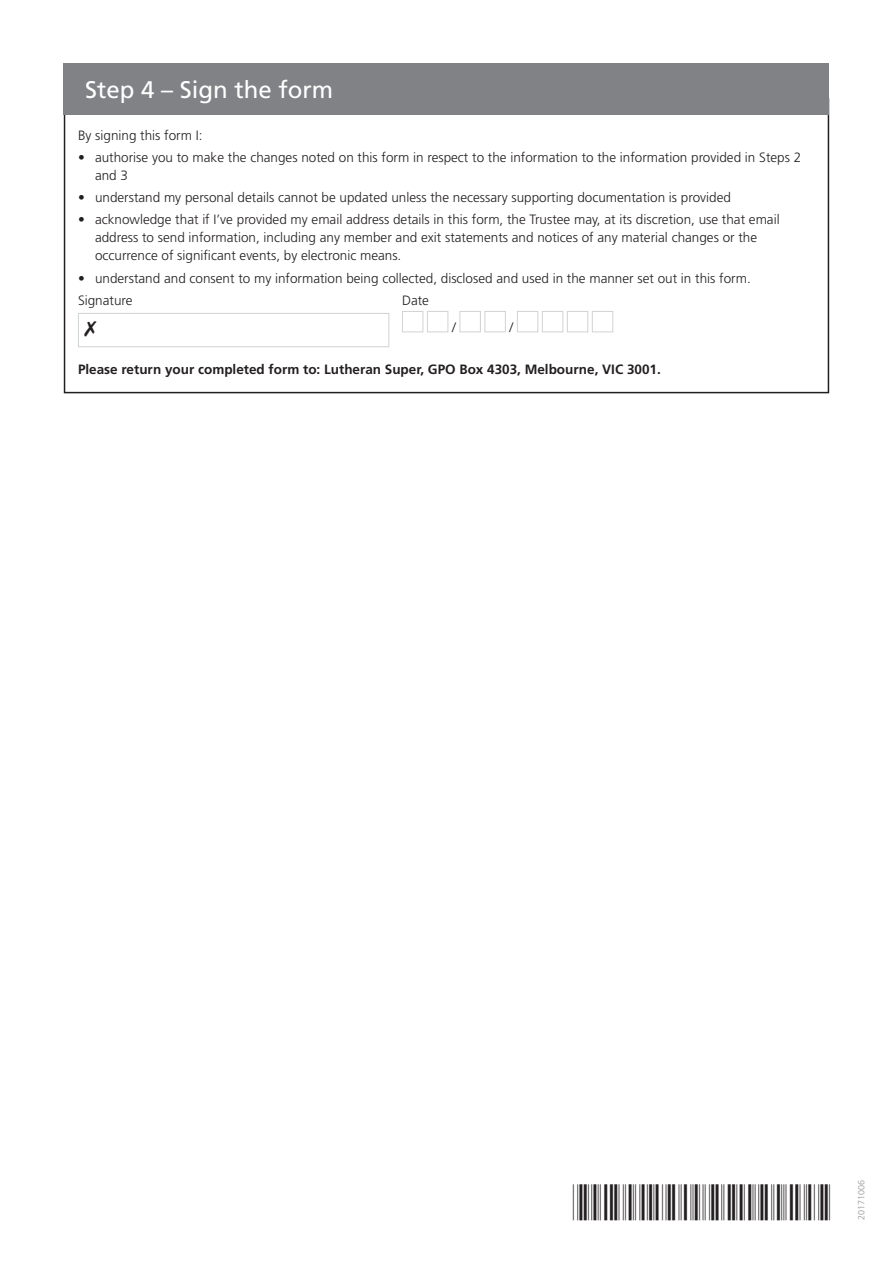
<style>
.page{position:relative;width:893px;height:1263px;background:#fff}
.page>*{position:absolute;margin:0;border:0;box-sizing:border-box;transform-origin:0 0}
.t1{font:36px "C39 P24 Dm Tt";letter-spacing:.035em;color:#231f20}
.STEP_HEADING{font:24px "Frutiger";color:#fff}
.BODY{font:300 13.5px/18px "Frutiger";color:#231f20}
.BODY_BOLD{font:700 13.5px "Frutiger";color:#231f20}
.t2{font:300 9px "Frutiger";color:#939598}
</style>
<div class="page">
<div style="left:78px;top:313px;width:311px;height:34px;border:1px solid #d1d2d4"></div>
<div style="left:402px;top:311px;width:21px;height:21px;background:#fff;border:1px solid #d1d2d4"></div>
<div style="left:427px;top:311px;width:21px;height:21px;background:#fff;border:1px solid #d1d2d4"></div>
<div style="left:459px;top:311px;width:22px;height:21px;background:#fff;border:1px solid #d1d2d4"></div>
<div style="left:484px;top:311px;width:22px;height:21px;background:#fff;border:1px solid #d1d2d4"></div>
<div style="left:517px;top:311px;width:21px;height:21px;background:#fff;border:1px solid #d1d2d4"></div>
<div style="left:542px;top:311px;width:21px;height:21px;background:#fff;border:1px solid #d1d2d4"></div>
<div style="left:567px;top:311px;width:21px;height:21px;background:#fff;border:1px solid #d1d2d4"></div>
<div style="left:592px;top:311px;width:21px;height:21px;background:#fff;border:1px solid #d1d2d4"></div>
<div style="left:64px;top:64px;width:765px;height:51px;background:#808285"></div>
<p class="STEP_HEADING" style="left:85px;top:76px;width:250px">Step 4 – Sign the form</p>
<p class="BODY" style="left:78px;top:126px;width:126px">By signing this form I:</p>
<p class="BODY" style="left:95px;top:148px;width:708px;text-indent:-17px">• authorise you to make the changes noted on this form in respect to the information to the information provided in Steps 2 and 3</p>
<p class="BODY" style="left:78px;top:189px;width:654px">• understand my personal details cannot be updated unless the necessary supporting documentation is provided</p>
<p class="BODY" style="left:95px;top:211px;width:686px;text-indent:-17px">• acknowledge that if I’ve provided my email address details in this form, the Trustee may, at its discretion, use that email address to send information, including any member and exit statements and notices of any material changes or the occurrence of significant events, by electronic means.</p>
<p class="BODY" style="left:78px;top:269px;width:674px">• understand and consent to my information being collected, disclosed and used in the manner set out in this form.</p>
<p class="BODY" style="left:78px;top:291px;width:56px">Signature</p>
<p class="BODY" style="left:402px;top:291px;width:28px">Date</p>
<p class="BODY" style="left:452px;top:319px;width:5px">/</p>
<p class="BODY" style="left:509px;top:319px;width:5px">/</p>
<p class="BODY_BOLD" style="left:78px;top:361px;width:584px">Please return your completed form to: Lutheran Super, GPO Box 4303, Melbourne, VIC 3001.</p>
<h1 class="t1" style="left:573px;top:1184px;width:260px">*LCASF.705FK1*</h1>
<p class="t2" style="left:856px;top:1220px;width:42px;rotate:-90deg">20171006</p>
</div>
